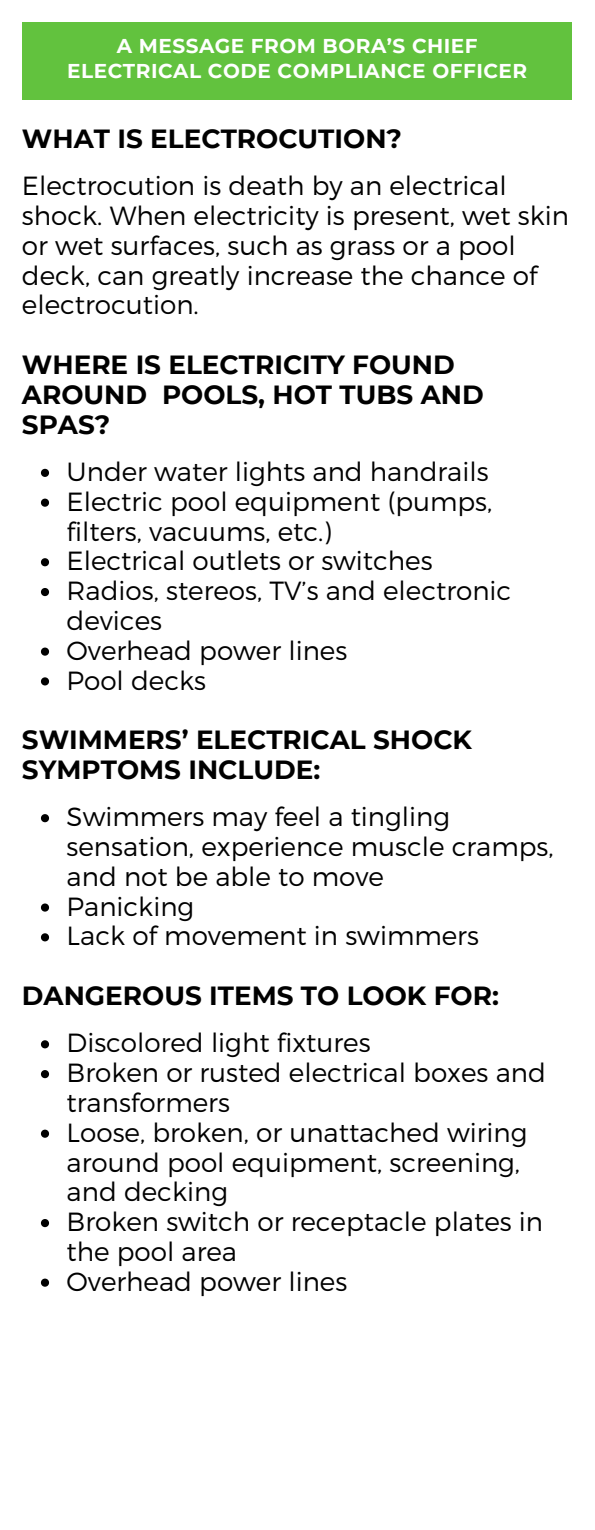
<style>
.page{position:relative;width:595px;height:1530px;background:#fff}
.page>*{position:absolute;margin:0;border:0;box-sizing:border-box;transform-origin:0 0}
.t1{font:300 26.25px/29.8px "Montserrat";color:#000}
.t2{font:700 26.25px/29.8px "Montserrat";color:#000}
.t3{font:700 20px "Montserrat";letter-spacing:.025em;color:#fff}
</style>
<div class="page">
<div style="left:22px;top:22px;width:549px;height:77px;background:#62c23e"></div>
<svg style="left:41px;top:469px;width:8px;height:8px"></svg>
<svg style="left:41px;top:499px;width:8px;height:8px"></svg>
<svg style="left:41px;top:558px;width:8px;height:8px"></svg>
<svg style="left:41px;top:588px;width:8px;height:8px"></svg>
<svg style="left:41px;top:648px;width:8px;height:8px"></svg>
<svg style="left:41px;top:677px;width:8px;height:8px"></svg>
<svg style="left:41px;top:814px;width:8px;height:8px"></svg>
<svg style="left:41px;top:903px;width:8px;height:9px"></svg>
<svg style="left:41px;top:933px;width:8px;height:8px"></svg>
<svg style="left:41px;top:1040px;width:8px;height:8px"></svg>
<svg style="left:41px;top:1070px;width:8px;height:8px"></svg>
<svg style="left:41px;top:1130px;width:8px;height:8px"></svg>
<svg style="left:41px;top:1219px;width:8px;height:8px"></svg>
<svg style="left:41px;top:1279px;width:8px;height:8px"></svg>
<p class="t3" style="left:117px;top:34px;width:362px">A MESSAGE FROM BORA’S CHIEF</p>
<p class="t3" style="left:67px;top:59px;width:461px">ELECTRICAL CODE COMPLIANCE OFFICER</p>
<p class="t2" style="left:22px;top:124px;width:381px">WHAT IS ELECTROCUTION?</p>
<h1 class="t1" style="left:22px;top:170px;width:548px">Electrocution is death by an electrical shock. When electricity is present, wet skin or wet surfaces, such as grass or a pool deck, can greatly increase the chance of electrocution.</h1>
<h2 class="t2" style="left:22px;top:350px;width:463px">WHERE IS ELECTRICITY FOUND<br>AROUND POOLS, HOT TUBS AND<br>SPAS?</h2>
<h1 class="t1" style="left:67px;top:455px;width:423px">Under water lights and handrails</h1>
<p class="t1" style="left:67px;top:485px;width:427px">Electric pool equipment (pumps, filters, vacuums, etc.)</p>
<p class="t1" style="left:67px;top:545px;width:367px">Electrical outlets or switches</p>
<p class="t1" style="left:67px;top:575px;width:446px">Radios, stereos, TV’s and electronic devices</p>
<p class="t1" style="left:67px;top:634px;width:282px">Overhead power lines</p>
<p class="t1" style="left:67px;top:664px;width:141px">Pool decks</p>
<p class="t2" style="left:22px;top:725px;width:451px">SWIMMERS’ ELECTRICAL SHOCK<br>SYMPTOMS INCLUDE:</p>
<h1 class="t1" style="left:67px;top:801px;width:488px">Swimmers may feel a tingling sensation, experience muscle cramps, and not be able to move</h1>
<p class="t1" style="left:67px;top:890px;width:129px">Panicking</p>
<p class="t1" style="left:67px;top:920px;width:413px">Lack of movement in swimmers</p>
<p class="t2" style="left:22px;top:981px;width:478px">DANGEROUS ITEMS TO LOOK FOR:</p>
<h1 class="t1" style="left:67px;top:1027px;width:305px">Discolored light fixtures</h1>
<p class="t1" style="left:67px;top:1057px;width:480px">Broken or rusted electrical boxes and transformers</p>
<p class="t1" style="left:67px;top:1116px;width:462px">Loose, broken, or unattached wiring around pool equipment, screening, and decking</p>
<p class="t1" style="left:67px;top:1206px;width:478px">Broken switch or receptacle plates in the pool area</p>
<p class="t1" style="left:67px;top:1265px;width:282px">Overhead power lines</p>
</div>
